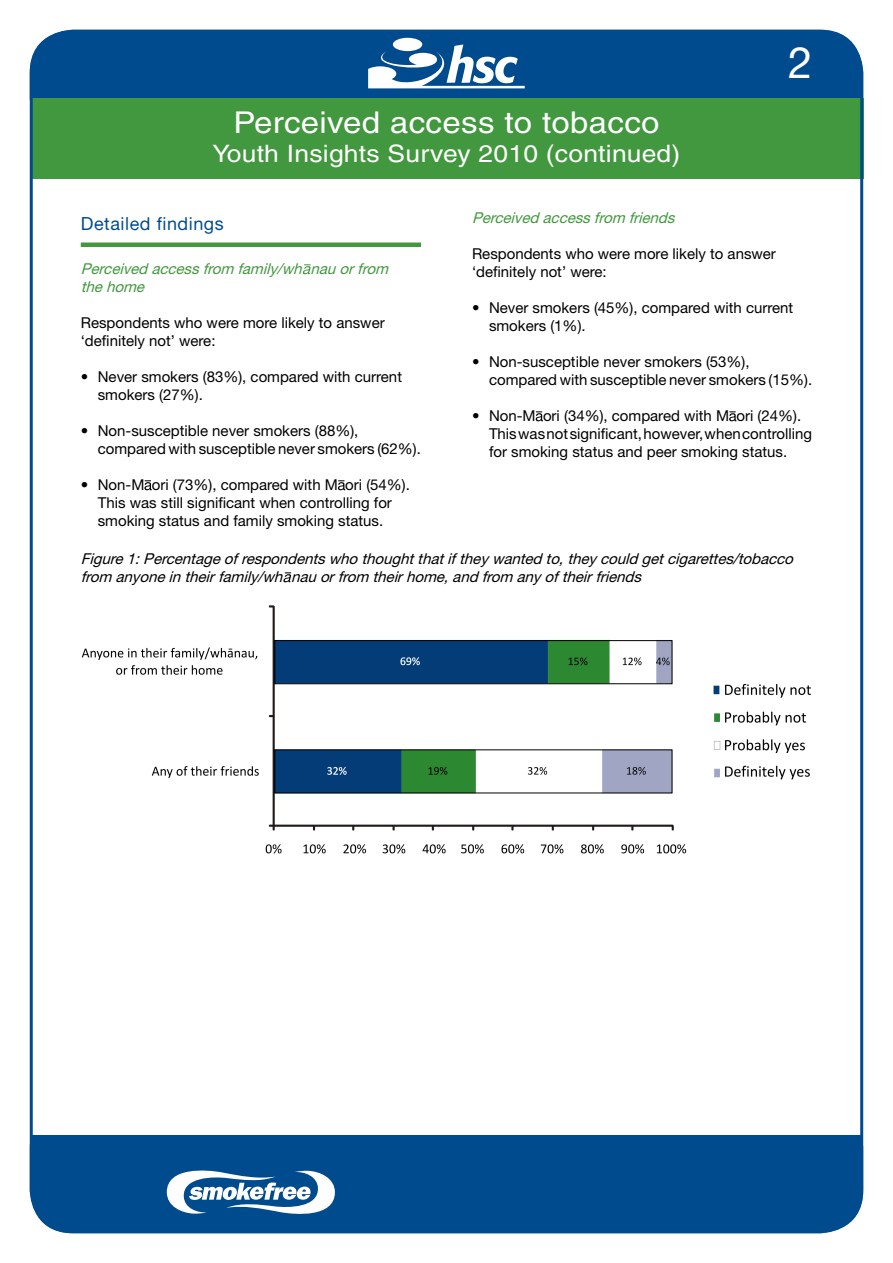
<style>
.page{position:relative;width:893px;height:1263px;background:#fff}
.page>*{position:absolute;margin:0;border:0;box-sizing:border-box;transform-origin:0 0}
.t1{font:43.5px "Helvetica Neue LT Std";color:#fff}
.t2{font:30px "Helvetica";letter-spacing:.01em;color:#fff;scale:1.1 1}
.t3{font:24px "Helvetica";letter-spacing:.01em;color:#fff;scale:1.1 1}
.FShead2{font:18px "Alte Haas Grotesk";letter-spacing:.03em;color:#004b8e}
.FSbody{font:15px/18px "Helvetica Neue LT Std";color:#000}
.FSbody-2{font:italic 15px/18px "Helvetica Neue LT Std";color:#000}
.FSsub{font:italic 15px/18px "Helvetica Neue LT Std";color:#42983e}
</style>
<div class="page">
<div style="left:30px;top:30px;width:833px;height:110px;background:#004b8e;border-radius:43px"></div>
<div style="left:30px;top:98px;width:833px;height:81px;background:#42983e"></div>
<div style="left:81px;top:242px;width:340px;height:5px;background:#42983e"></div>
<svg style="left:302px;top:264px;width:9px;height:10px"></svg>
<svg style="left:144px;top:480px;width:8px;height:10px"></svg>
<svg style="left:338px;top:480px;width:7px;height:10px"></svg>
<svg style="left:536px;top:411px;width:7px;height:10px"></svg>
<svg style="left:729px;top:411px;width:7px;height:10px"></svg>
<svg style="left:368px;top:38px;width:157px;height:51px"></svg>
<img style="left:81px;top:605px;width:730px;height:249px">
<div style="left:30px;top:1106px;width:833px;height:127px;background:#004b8e;border-radius:43px"></div>
<div style="left:30px;top:1094px;width:833px;height:41px;background:#fff"></div>
<svg style="left:167px;top:1170px;width:168px;height:44px"></svg>
<svg style="left:283px;top:572px;width:8px;height:10px"></svg>
<div style="left:275px;top:640px;width:397px;height:44px;border:1px solid #000"></div>
<p class="t2" style="left:233px;top:105px;width:389px">Perceived access to tobacco</p>
<p class="t3" style="left:213px;top:139px;width:427px">Youth Insights Survey 2010 (continued)</p>
<p class="t1" style="left:788px;top:36px;width:26px">2</p>
<p class="FShead2" style="left:81px;top:213px;width:144px">Detailed findings</p>
<p class="FSsub" style="left:81px;top:260px;width:313px">Perceived accessfrom family/wh nauorfrom thehome</p>
<p class="FSbody" style="left:81px;top:314px;width:305px">Respondents who were more likely to answer ‘definitely not’ were:</p>
<p class="FSbody" style="left:98px;top:368px;width:306px;text-indent:-17px">• Never smokers (83%), compared with current smokers (27%).</p>
<p class="FSbody" style="left:81px;top:422px;width:279px">• Non-susceptible never smokers (88%),</p>
<p class="FSbody" style="left:98px;top:440px;width:325px">compared with susceptible never smokers (62%).</p>
<p class="FSbody" style="left:98px;top:476px;width:314px;text-indent:-17px">• Non-M ori (73%), compared with M ori (54%).<br>This was still significant when controlling for smoking status and family smoking status.</p>
<p class="FSsub" style="left:472px;top:209px;width:208px">Perceived accessfrom friends</p>
<p class="FSbody" style="left:472px;top:245px;width:305px">Respondents who were more likely to answer ‘definitely not’ were:</p>
<p class="FSbody" style="left:489px;top:299px;width:306px;text-indent:-17px">• Never smokers (45%), compared with current smokers (1%).</p>
<p class="FSbody" style="left:472px;top:353px;width:279px">• Non-susceptible never smokers (53%),</p>
<p class="FSbody" style="left:489px;top:371px;width:325px">compared with susceptible never smokers (15%).</p>
<p class="FSbody" style="left:472px;top:407px;width:331px">• Non-M ori (34%), compared with M ori (24%).</p>
<p class="FSbody" style="left:489px;top:425px;width:325px">This was not significant, however, when controlling</p>
<p class="FSbody" style="left:489px;top:443px;width:300px">for smoking status and peer smoking status.</p>
<p class="FSbody-2" style="left:81px;top:550px;width:718px">Figure1:Percentageofrespondentswhothoughtthatiftheywanted to,theycould getcigarettes/tobacco from anyoneintheirfamily/wh nauorfrom theirhome,and from anyoftheirfriends</p>
</div>
